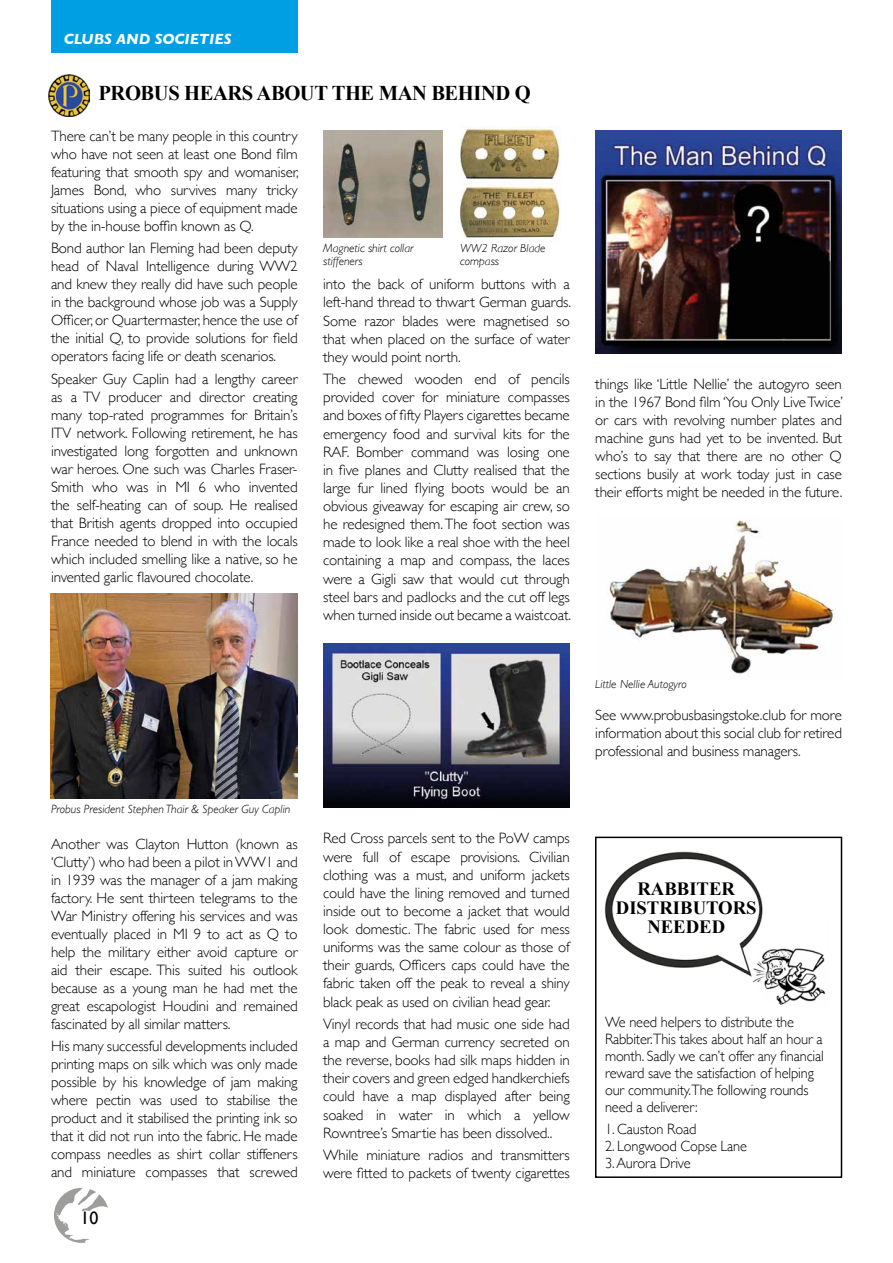
<style>
.page{position:relative;width:893px;height:1263px;background:#fff}
.page>*{position:absolute;margin:0;border:0;box-sizing:border-box;transform-origin:0 0}
.t1{font:700 21px "Times New Roman";letter-spacing:-.02em;color:#000}
.t2{font:700 18.75px/18.8px "Times New Roman";color:#000;text-align:center}
.t3{font:18px "Gill Sans";color:#000}
.t4{font:300 15px/18px "Gill Sans";letter-spacing:-.01em;color:#000;text-align:justify}
.t5{font:300 15px/17.1px "Gill Sans";letter-spacing:-.01em;color:#000;scale:.96 1}
.t6{font:italic 700 15px "Gill Sans";color:#fff}
.t7{font:italic 300 12px/13.5px "Gill Sans";color:#000}
</style>
<div class="page">
<img style="left:48px;top:74px;width:42px;height:42px">
<img style="left:323px;top:643px;width:247px;height:165px">
<img style="left:608px;top:519px;width:227px;height:155px">
<img style="left:323px;top:131px;width:120px;height:107px">
<img style="left:51px;top:593px;width:247px;height:205px">
<img style="left:595px;top:131px;width:247px;height:222px">
<img style="left:460px;top:126px;width:100px;height:114px">
<div style="left:595px;top:837px;width:247px;height:341px;border:2px solid #000"></div>
<img style="left:604px;top:851px;width:222px;height:154px">
<svg style="left:54px;top:1188px;width:54px;height:55px"></svg>
<div style="left:51px;top:0;width:247px;height:52px;background:#009fe3"></div>
<p class="t6" style="left:64px;top:30px;width:169px">CLUBS AND SOCIETIES</p>
<h1 class="t1" style="left:98px;top:78px;width:434px">PROBUS HEARS ABOUT THE MAN BEHIND Q</h1>
<p class="t4" style="left:51px;top:126px;width:249px">There can’t be many people in this country who have not seen at least one Bond film featuring that smooth spy and womaniser, James Bond, who survives many tricky situations using a piece of equipment made by the in-house boffin known as Q.</p>
<p class="t4" style="left:51px;top:239px;width:248px">Bond author Ian Fleming had been deputy head of Naval Intelligence during WW2 and knew they really did have such people in the background whose job was a Supply Officer, or Quartermaster, hence the use of the initial Q, to provide solutions for field operators facing life or death scenarios.</p>
<p class="t4" style="left:51px;top:369px;width:248px">Speaker Guy Caplin had a lengthy career as a TV producer and director creating many top-rated programmes for Britain’s ITV network. Following retirement, he has investigated long forgotten and unknown war heroes. One such was Charles Fraser-Smith who was in MI 6 who invented the self-heating can of soup. He realised that British agents dropped into occupied France needed to blend in with the locals which included smelling like a native, so he invented garlic flavoured chocolate.</p>
<p class="t7" style="left:460px;top:241px;width:87px">WW2 Razor Blade compass</p>
<p class="t7" style="left:323px;top:241px;width:92px">Magnetic shirt collar stiffeners</p>
<p class="t4" style="left:323px;top:275px;width:249px">into the back of uniform buttons with a left-hand thread to thwart German guards.<br>Some razor blades were magnetised so that when placed on the surface of water they would point north.</p>
<p class="t4" style="left:323px;top:369px;width:249px">The chewed wooden end of pencils provided cover for miniature compasses and boxes of fifty Players cigarettes became emergency food and survival kits for the RAF. Bomber command was losing one in five planes and Clutty realised that the large fur lined flying boots would be an obvious giveaway for escaping air crew, so he redesigned them. The foot section was made to look like a real shoe with the heel containing a map and compass, the laces were a Gigli saw that would cut through steel bars and padlocks and the cut off legs when turned inside out became a waistcoat.</p>
<p class="t7" style="left:51px;top:802px;width:241px">Probus President Stephen Thair &amp; Speaker Guy Caplin</p>
<p class="t4" style="left:51px;top:834px;width:248px">Another was Clayton Hutton (known as ‘Clutty’) who had been a pilot in WW1 and in 1939 was the manager of a jam making factory. He sent thirteen telegrams to the War Ministry offering his services and was eventually placed in MI 9 to act as Q to help the military either avoid capture or aid their escape. This suited his outlook because as a young man he had met the great escapologist Houdini and remained fascinated by all similar matters.</p>
<p class="t4" style="left:51px;top:1036px;width:248px">His many successful developments included printing maps on silk which was only made possible by his knowledge of jam making where pectin was used to stabilise the product and it stabilised the printing ink so that it did not run into the fabric. He made compass needles as shirt collar stiffeners and miniature compasses that screwed</p>
<p class="t3" style="left:80px;top:1208px;width:19px">10</p>
<p class="t4" style="left:323px;top:829px;width:248px">Red Cross parcels sent to the PoW camps were full of escape provisions. Civilian clothing was a must, and uniform jackets could have the lining removed and turned inside out to become a jacket that would look domestic. The fabric used for mess uniforms was the same colour as those of their guards, Officers caps could have the fabric taken off the peak to reveal a shiny black peak as used on civilian head gear.</p>
<p class="t4" style="left:323px;top:1014px;width:248px">Vinyl records that had music one side had a map and German currency secreted on the reverse, books had silk maps hidden in their covers and green edged handkerchiefs could have a map displayed after being soaked in water in which a yellow Rowntree’s Smartie has been dissolved..</p>
<p class="t4" style="left:323px;top:1145px;width:248px">While miniature radios and transmitters were fitted to packets of twenty cigarettes</p>
<p class="t4" style="left:595px;top:374px;width:249px">things like ‘Little Nellie’ the autogyro seen in the 1967 Bond film ‘You Only Live Twice’ or cars with revolving number plates and machine guns had yet to be invented. But who’s to say that there are no other Q sections busily at work today just in case their efforts might be needed in the future.</p>
<p class="t7" style="left:595px;top:677px;width:93px">Little Nellie Autogyro</p>
<p class="t4" style="left:595px;top:705px;width:248px">See www.probusbasingstoke.club for more information about this social club for retired professional and business managers.</p>
<p class="t2" style="left:616px;top:879px;width:142px">RABBITER<br>DISTRIBUTORS<br>NEEDED</p>
<p class="t5" style="left:605px;top:1012px;width:229px">We need helpers to distribute the Rabbiter.This takes about half an hour a month. Sadly we can’t offer any financial reward save the satisfaction of helping our community.The following rounds need a deliverer:</p>
<p class="t5" style="left:605px;top:1119px;width:97px">1. Causton Road</p>
<p class="t5" style="left:605px;top:1136px;width:149px">2. Longwood Copse Lane</p>
<p class="t5" style="left:605px;top:1154px;width:91px">3. Aurora Drive</p>
</div>
